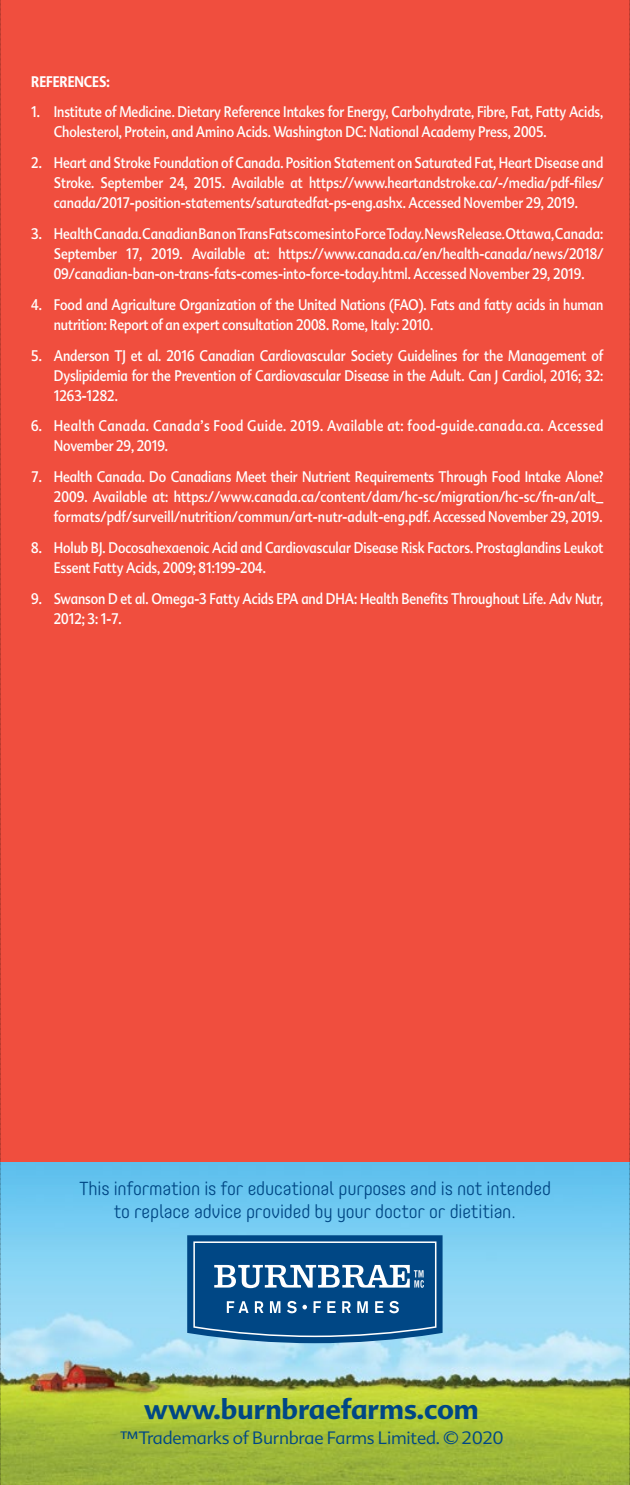
<style>
.page{position:relative;width:630px;height:1485px;background:#fff}
.page>*{position:absolute;margin:0;border:0;box-sizing:border-box;transform-origin:0 0}
.t1{font:700 27.5px "Advert";color:#004785}
.t2{font:300 18.75px/22.5px "Core Mellow 35";letter-spacing:-.01em;color:#004785;text-align:center}
.t3{font:300 17.5px "Advert";letter-spacing:-.015em;color:#004785}
.t4{font:15px/20px "Advert";letter-spacing:-.005em;color:#fff;scale:.83 1}
.t5{font:15px/20px "Advert";letter-spacing:.03em;color:#fff;scale:.83 1}
.t6{font:700 15px "Advert";letter-spacing:-.005em;color:#fff;scale:.83 1}
</style>
<div class="page">
<img style="left:1px;top:1162px;width:628px;height:323px">
<div style="left:0;top:0;width:630px;height:1162px;background:#f04e3e"></div>
<svg style="left:187px;top:1235px;width:255px;height:108px;background:#2a669a"></svg>
<svg style="left:0;top:0;width:1px;height:1485px"></svg>
<svg style="left:629px;top:0;width:1px;height:1485px"></svg>
<p class="t6" style="left:31px;top:72px;width:96px">REFERENCES:</p>
<p class="t4" style="left:54px;top:102px;width:663px;text-indent:-22px">1. Institute of Medicine. Dietary Reference Intakes for Energy, Carbohydrate, Fibre, Fat, Fatty Acids,<br>Cholesterol, Protein, and Amino Acids. Washington DC: National Academy Press, 2005.</p>
<p class="t4" style="left:54px;top:153px;width:663px;text-align:justify;text-indent:-22px">2. Heart and Stroke Foundation of Canada. Position Statement on Saturated Fat, Heart Disease and Stroke. September 24, 2015. Available at https://www.heartandstroke.ca/-/media/pdf-files/ canada/2017-position-statements/saturatedfat-ps-eng.ashx. Accessed November 29, 2019.</p>
<p class="t4" style="left:54px;top:224px;width:663px;text-align:justify;text-indent:-22px">3. Health Canada. Canadian Ban on Trans Fats comes into Force Today. News Release. Ottawa, Canada:<br>September 17, 2019. Available at: https://www.canada.ca/en/health-canada/news/2018/ 09/canadian-ban-on-trans-fats-comes-into-force-today.html. Accessed November 29, 2019.</p>
<p class="t4" style="left:54px;top:294px;width:663px;text-indent:-22px">4. Food and Agriculture Organization of the United Nations (FAO). Fats and fatty acids in human nutrition: Report of an expert consultation 2008. Rome, Italy: 2010.</p>
<p class="t4" style="left:54px;top:345px;width:663px;text-align:justify;text-indent:-22px">5. Anderson TJ et al. 2016 Canadian Cardiovascular Society Guidelines for the Management of Dyslipidemia for the Prevention of Cardiovascular Disease in the Adult. Can J Cardiol, 2016; 32:<br>1263-1282.</p>
<p class="t5" style="left:54px;top:416px;width:663px;text-indent:-22px">6. Health Canada. Canada’s Food Guide. 2019. Available at: food-guide.canada.ca. Accessed<br>November 29, 2019.</p>
<p class="t4" style="left:54px;top:467px;width:663px;text-align:justify;text-indent:-22px">7. Health Canada. Do Canadians Meet their Nutrient Requirements Through Food Intake Alone?<br>2009. Available at: https://www.canada.ca/content/dam/hc-sc/migration/hc-sc/fn-an/alt_ formats/pdf/surveill/nutrition/commun/art-nutr-adult-eng.pdf. Accessed November 29, 2019.</p>
<p class="t4" style="left:54px;top:538px;width:663px;text-indent:-22px">8. Holub BJ. Docosahexaenoic Acid and Cardiovascular Disease Risk Factors. Prostaglandins Leukot<br>Essent Fatty Acids, 2009; 81:199-204.</p>
<p class="t4" style="left:54px;top:588px;width:663px;text-indent:-22px">9. Swanson D et al. Omega-3 Fatty Acids EPA and DHA: Health Benefits Throughout Life. Adv Nutr,<br>2012; 3: 1-7.</p>
<p class="t2" style="left:79px;top:1177px;width:473px">This information is for educational purposes and is not intended to replace advice provided by your doctor or dietitian.</p>
<h1 class="t1" style="left:144px;top:1392px;width:336px">www.burnbraefarms.com</h1>
<p class="t3" style="left:120px;top:1427px;width:385px">™Trademarks of Burnbrae Farms Limited. © 2020</p>
</div>
